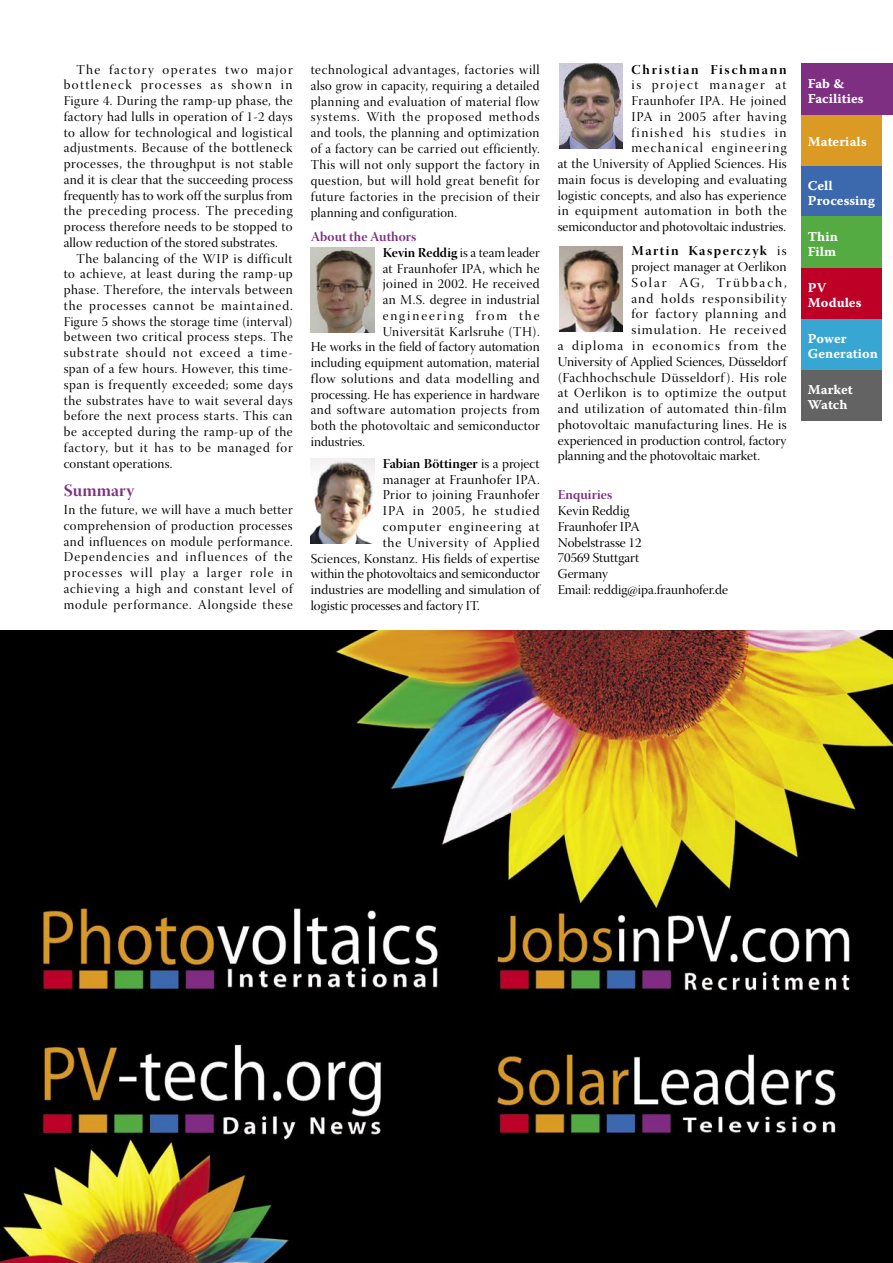
<style>
.page{position:relative;width:893px;height:1263px;background:#fff}
.page>*{position:absolute;margin:0;border:0;box-sizing:border-box;transform-origin:0 0}
.t1{font:17.25px "Warnock Pro Bold Disp";letter-spacing:.005em;color:#7f2f82}
.t2{font:13.5px/15.8px "Warnock Pro Disp";letter-spacing:.025em;color:#000;text-align:justify}
.t3{font:13.5px/15.8px "Warnock Pro Disp";color:#000}
.t4{font:13.5px/15px "Warnock Pro Bold Capt";color:#fff}
.t5{font:13.5px "Warnock Pro Disp";letter-spacing:.045em;color:#000}
.t6{font:13.5px "Warnock Pro Disp";letter-spacing:.075em;color:#000}
.t7{font:13.5px "Warnock Pro Disp";letter-spacing:.08em;color:#000}
.t8{font:13.5px "Warnock Pro Disp";letter-spacing:-.005em;color:#000}
.t9{font:13.5px "Warnock Pro Disp";letter-spacing:.05em;color:#000}
.t10{font:13.5px "Warnock Pro Disp";letter-spacing:.09em;color:#000}
.t11{font:13.5px "Warnock Pro Bold Disp";color:#000}
.t12{font:13.5px "Warnock Pro Bold Disp";letter-spacing:.005em;color:#7f2f82}
.t13{font:13.5px "Warnock Pro Disp";letter-spacing:.055em;color:#000}
.t14{font:13.5px "Warnock Pro Disp";letter-spacing:.065em;color:#000}
.t15{font:13.5px "Warnock Pro Disp";letter-spacing:.14em;color:#000}
.t16{font:13.5px "Warnock Pro Bold Disp";letter-spacing:.135em;color:#000}
.t17{font:13.5px "Warnock Pro Bold Disp";letter-spacing:.105em;color:#000}
.t18{font:13.5px "Warnock Pro Disp";letter-spacing:.145em;color:#000}
.s1{font-family:"Warnock Pro Bold Disp"}
.s2{font-family:"Warnock Pro Disp"}
</style>
<div class="page">
<div style="left:801px;top:370px;width:81px;height:51px;background:#636363"></div>
<div style="left:801px;top:319px;width:81px;height:51px;background:#37a6d2"></div>
<div style="left:801px;top:166px;width:81px;height:51px;background:#3c68ae"></div>
<div style="left:801px;top:268px;width:81px;height:51px;background:#be0027"></div>
<div style="left:801px;top:115px;width:81px;height:51px;background:#da9a23"></div>
<div style="left:801px;top:217px;width:81px;height:51px;background:#54ab42"></div>
<div style="left:801px;top:64px;width:92px;height:51px;background:#7f2f82"></div>
<img style="left:0;top:630px;width:893px;height:633px">
<img style="left:310px;top:248px;width:64px;height:85px">
<img style="left:310px;top:459px;width:64px;height:85px">
<img style="left:559px;top:247px;width:64px;height:85px">
<img style="left:559px;top:64px;width:64px;height:85px">
<p class="t2" style="left:64px;top:63px;width:231px;text-indent:13px">The factory operates two major bottleneck processes as shown in Figure 4. During the ramp-up phase, the factory had lulls in operation of 1-2 days to allow for technological and logistical adjustments. Because of the bottleneck processes, the throughput is not stable and it is clear that the succeeding process frequently has to work off the surplus from the preceding process. The preceding process therefore needs to be stopped to allow reduction of the stored substrates.</p>
<p class="t2" style="left:64px;top:252px;width:231px;text-indent:13px">The balancing of the WIP is difficult to achieve, at least during the ramp-up phase. Therefore, the intervals between the processes cannot be maintained.<br>Figure 5 shows the storage time (interval) between two critical process steps. The substrate should not exceed a time&shy;span of a few hours. However, this time&shy;span is frequently exceeded; some days the substrates have to wait several days before the next process starts. This can be accepted during the ramp-up of the factory, but it has to be managed for constant operations.</p>
<p class="t1" style="left:64px;top:480px;width:72px">Summary</p>
<p class="t2" style="left:64px;top:503px;width:231px">In the future, we will have a much better comprehension of production processes and influences on module performance.<br>Dependencies and influences of the processes will play a larger role in achieving a high and constant level of module performance. Alongside these</p>
<p class="t2" style="left:311px;top:63px;width:231px">technological advantages, factories will also grow in capacity, requiring a detailed planning and evaluation of material flow systems. With the proposed methods and tools, the planning and optimization of a factory can be carried out efficiently.<br>This will not only support the factory in question, but will hold great benefit for future factories in the precision of their planning and configuration.</p>
<p class="t12" style="left:311px;top:229px;width:107px">About the Authors</p>
<p class="t3" style="left:383px;top:246px;width:159px"><span class="s1">Kevin Reddig</span> is a team leader</p>
<p class="t2" style="left:383px;top:262px;width:158px">at Fraunhofer IPA, which he</p>
<p class="t2" style="left:383px;top:278px;width:159px">joined in 2002. He received</p>
<p class="t2" style="left:383px;top:293px;width:158px">an M.S. degree in industrial</p>
<p class="t15" style="left:383px;top:308px;width:158px">engineering from the</p>
<p class="t2" style="left:383px;top:325px;width:159px">Universität Karlsruhe (TH).</p>
<p class="t3" style="left:311px;top:341px;width:230px">He works in the field of factory automation</p>
<p class="t2" style="left:311px;top:356px;width:230px">including equipment automation, material</p>
<p class="t5" style="left:311px;top:371px;width:231px">flow solutions and data modelling and</p>
<p class="t2" style="left:311px;top:388px;width:231px">processing. He has experience in hardware</p>
<p class="t2" style="left:311px;top:404px;width:230px">and software automation projects from</p>
<p class="t2" style="left:311px;top:419px;width:230px">both the photovoltaic and semiconductor</p>
<p class="t3" style="left:311px;top:435px;width:56px">industries.</p>
<p class="t11" style="left:383px;top:455px;width:158px">Fabian Böttinger <span class="s2">is a project</span></p>
<p class="t2" style="left:383px;top:473px;width:159px">manager at Fraunhofer IPA.</p>
<p class="t2" style="left:383px;top:489px;width:158px">Prior to joining Fraunhofer</p>
<p class="t7" style="left:383px;top:504px;width:159px">IPA in 2005, he studied</p>
<p class="t6" style="left:383px;top:519px;width:158px">computer engineering at</p>
<p class="t13" style="left:383px;top:535px;width:159px">the University of Applied</p>
<p class="t2" style="left:311px;top:552px;width:230px">Sciences, Konstanz. His fields of expertise</p>
<p class="t8" style="left:311px;top:567px;width:231px">within the photovoltaics and semiconductor</p>
<p class="t2" style="left:311px;top:583px;width:231px">industries are modelling and simulation of</p>
<p class="t3" style="left:311px;top:599px;width:171px">logistic processes and factory IT.</p>
<p class="t16" style="left:631px;top:61px;width:157px">Christian Fischmann</p>
<p class="t2" style="left:558px;top:79px;width:231px;text-align:right">is project manager at<br>Fraunhofer IPA. He joined<br>IPA in 2005 after having<br>finished his studies in mechanical engineering<br>at the University of Applied Sciences. His main focus is developing and evaluating logistic concepts, and also has experience in equipment automation in both the semiconductor and photovoltaic industries.</p>
<p class="t17" style="left:631px;top:243px;width:157px">Martin Kasperczyk <span class="s2">is</span></p>
<p class="t2" style="left:631px;top:261px;width:157px">project manager at Oerlikon</p>
<p class="t18" style="left:631px;top:275px;width:157px">Solar AG, Trübbach,</p>
<p class="t6" style="left:631px;top:291px;width:157px">and holds responsibility</p>
<p class="t14" style="left:631px;top:307px;width:157px">for factory planning and</p>
<p class="t7" style="left:631px;top:323px;width:157px">simulation. He received</p>
<p class="t10" style="left:558px;top:338px;width:230px">a diploma in economics from the</p>
<p class="t3" style="left:558px;top:355px;width:230px">University of Applied Sciences, Düsseldorf</p>
<p class="t2" style="left:558px;top:371px;width:231px">(Fachhochschule Düsseldorf ). His role</p>
<p class="t9" style="left:558px;top:386px;width:230px">at Oerlikon is to optimize the output</p>
<p class="t5" style="left:558px;top:401px;width:230px">and utilization of automated thin-film</p>
<p class="t2" style="left:558px;top:418px;width:231px">photovoltaic manufacturing lines. He is</p>
<p class="t3" style="left:558px;top:434px;width:230px">experienced in production control, factory</p>
<p class="t3" style="left:558px;top:450px;width:204px">planning and the photovoltaic market.</p>
<p class="t12" style="left:558px;top:487px;width:56px">Enquiries</p>
<p class="t3" style="left:558px;top:504px;width:172px">Kevin Reddig<br>Fraunhofer IPA<br>Nobelstrasse 12<br>70569 Stuttgart<br>Germany<br>Email: reddig@ipa.fraunhofer.de</p>
<p class="t4" style="left:808px;top:75px;width:57px">Fab &amp;<br>Facilities</p>
<p class="t4" style="left:808px;top:134px;width:60px">Materials</p>
<p class="t4" style="left:808px;top:178px;width:68px">Cell<br>Processing</p>
<p class="t4" style="left:808px;top:229px;width:31px">Thin<br>Film</p>
<p class="t4" style="left:808px;top:280px;width:55px">PV<br>Modules</p>
<p class="t4" style="left:808px;top:331px;width:72px">Power<br>Generation</p>
<p class="t4" style="left:808px;top:382px;width:46px">Market<br>Watch</p>
</div>
